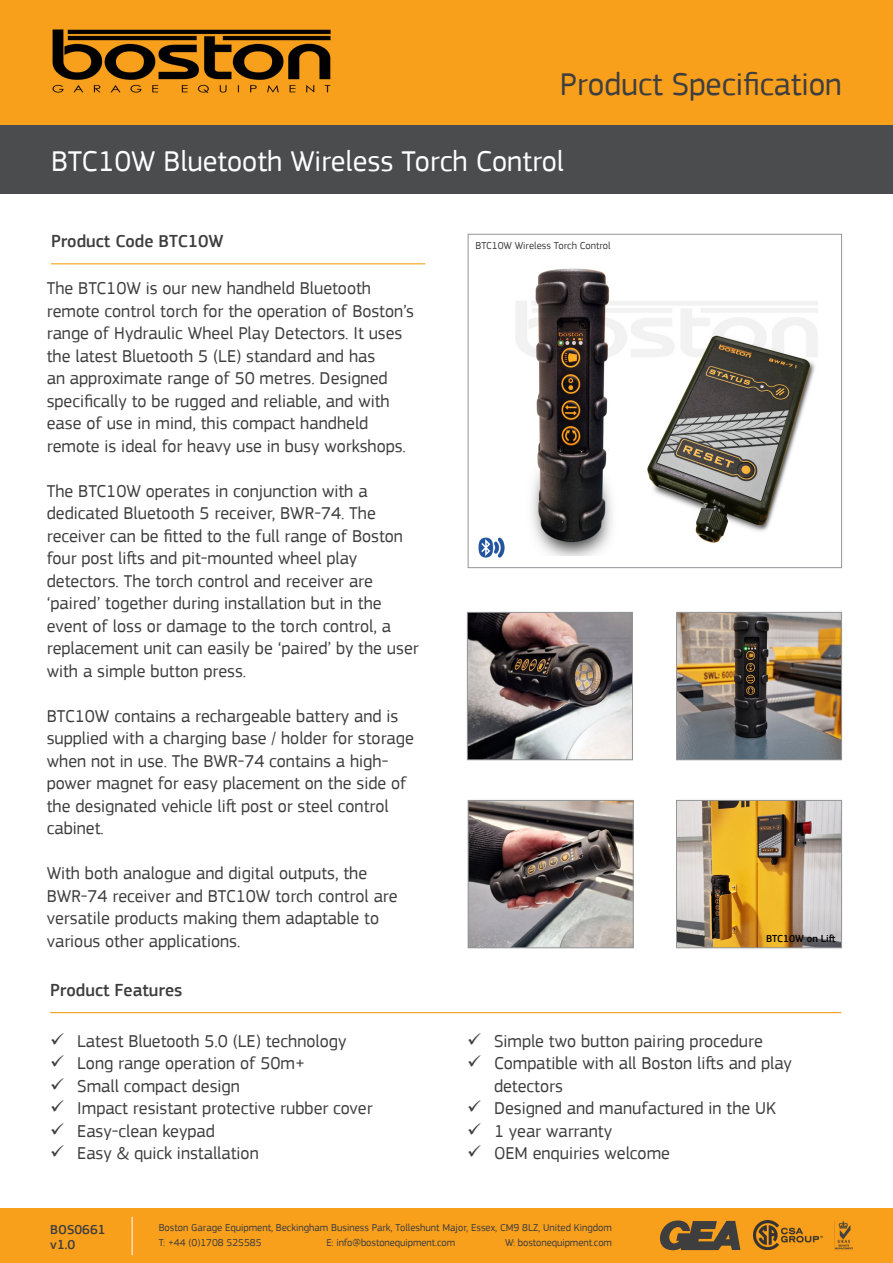
<style>
.page{position:relative;width:893px;height:1263px;background:#fff}
.page>*{position:absolute;margin:0;border:0;box-sizing:border-box;transform-origin:0 0}
.t1{font:33px "PF Square Sans Pro";color:#3e3e3f}
.t2{font:30px "PF Square Sans Pro";color:#fff}
.t3{font:18px/22.5px "PF Square Sans Pro";color:#3e3e3f}
.t4{font:500 18px "PF Square Sans Pro";color:#3e3e3f}
.t5{font:500 13.5px "PF Square Sans Pro";color:#3e3e3f}
.t6{font:10.5px "PF Square Sans Pro";color:#3e3e3f}
.t7{font:500 10.5px "PF Square Sans Pro";color:#000001}
</style>
<div class="page">
<img style="left:469px;top:614px;width:162px;height:144px">
<div style="left:467px;top:612px;width:166px;height:148px;border:1px solid #939598"></div>
<div style="left:0;top:0;width:893px;height:125px;background:#f89f1c"></div>
<div style="left:0;top:1209px;width:893px;height:54px;background:#f89f1c"></div>
<img style="left:516px;top:268px;width:302px;height:288px">
<div style="left:468px;top:234px;width:374px;height:334px;border:1px solid #939598"></div>
<div style="left:0;top:125px;width:893px;height:69px;background:#4b4c4d"></div>
<hr style="left:51px;top:263px;width:374px;height:1px;background:#f89f1c">
<hr style="left:50px;top:1012px;width:791px;height:1px;background:#f89f1c">
<img style="left:678px;top:802px;width:162px;height:144px">
<div style="left:676px;top:800px;width:166px;height:148px;border:1px solid #939598"></div>
<img style="left:470px;top:802px;width:162px;height:144px">
<div style="left:468px;top:800px;width:166px;height:148px;border:1px solid #939598"></div>
<hr style="left:132px;top:1217px;width:1px;height:38px;background:#fff">
<img style="left:678px;top:614px;width:162px;height:144px">
<div style="left:676px;top:612px;width:166px;height:148px;border:1px solid #939598"></div>
<img style="left:52px;top:29px;width:279px;height:64px">
<img style="left:478px;top:537px;width:27px;height:21px">
<img style="left:836px;top:1222px;width:16px;height:26px">
<div style="left:834px;top:1220px;width:20px;height:30px;border:1px solid #f89f1c"></div>
<svg style="left:660px;top:1220px;width:80px;height:31px"></svg>
<img style="left:753px;top:1221px;width:69px;height:29px">
<p class="t1" style="left:560px;top:65px;width:283px">Product Specification</p>
<p class="t2" style="left:51px;top:144px;width:515px">BTC10W Bluetooth Wireless Torch Control</p>
<p class="t4" style="left:51px;top:231px;width:174px">Product Code BTC10W</p>
<p class="t3" style="left:47px;top:277px;width:369px">The BTC10W is our new handheld Bluetooth remote control torch for the operation of Boston’s range of Hydraulic Wheel Play Detectors. It uses the latest Bluetooth 5 (LE) standard and has<br>an approximate range of 50 metres. Designed specifically to be rugged and reliable, and with ease of use in mind, this compact handheld remote is ideal for heavy use in busy workshops.</p>
<p class="t3" style="left:47px;top:480px;width:373px">The BTC10W operates in conjunction with a dedicated Bluetooth 5 receiver, BWR-74. The receiver can be fitted to the full range of Boston four post lifts and pit-mounted wheel play detectors. The torch control and receiver are ‘paired’ together during installation but in the event of loss or damage to the torch control, a replacement unit can easily be ‘paired’ by the user with a simple button press.</p>
<p class="t3" style="left:47px;top:705px;width:369px">BTC10W contains a rechargeable battery and is supplied with a charging base / holder for storage when not in use. The BWR-74 contains a high&shy;power magnet for easy placement on the side of the designated vehicle lift post or steel control cabinet.</p>
<p class="t3" style="left:47px;top:862px;width:352px">With both analogue and digital outputs, the BWR-74 receiver and BTC10W torch control are versatile products making them adaptable to various other applications.</p>
<p class="t4" style="left:50px;top:980px;width:134px">Product Features</p>
<p class="t3" style="left:77px;top:1030px;width:271px">Latest Bluetooth 5.0 (LE) technology</p>
<p class="t3" style="left:77px;top:1052px;width:229px">Long range operation of 50m+</p>
<p class="t3" style="left:77px;top:1075px;width:164px">Small compact design</p>
<p class="t3" style="left:77px;top:1097px;width:297px">Impact resistant protective rubber cover</p>
<p class="t3" style="left:77px;top:1120px;width:139px">Easy-clean keypad</p>
<p class="t3" style="left:77px;top:1142px;width:183px">Easy &amp; quick installation</p>
<p class="t6" style="left:476px;top:239px;width:137px">BTC10W Wireless Torch Control</p>
<p class="t7" style="left:766px;top:932px;width:71px">BTC10W on Lift</p>
<p class="t3" style="left:494px;top:1030px;width:270px">Simple two button pairing procedure</p>
<p class="t3" style="left:494px;top:1052px;width:299px">Compatible with all Boston lifts and play detectors</p>
<p class="t3" style="left:494px;top:1097px;width:284px">Designed and manufactured in the UK</p>
<p class="t3" style="left:494px;top:1120px;width:120px">1 year warranty</p>
<p class="t3" style="left:494px;top:1142px;width:178px">OEM enquiries welcome</p>
<p class="t5" style="left:50px;top:1221px;width:57px">BOS0661</p>
<p class="t5" style="left:50px;top:1236px;width:27px">v1.0</p>
<p class="t6" style="left:159px;top:1222px;width:455px">Boston Garage Equipment, Beckingham Business Park, Tolleshunt Major, Essex, CM9 8LZ, United Kingdom</p>
<p class="t6" style="left:159px;top:1237px;width:104px">T: +44 (0)1708 525585</p>
<p class="t6" style="left:326px;top:1237px;width:130px">E: info@bostonequipment.com</p>
<p class="t6" style="left:505px;top:1237px;width:109px">W: bostonequipment.com</p>
</div>
